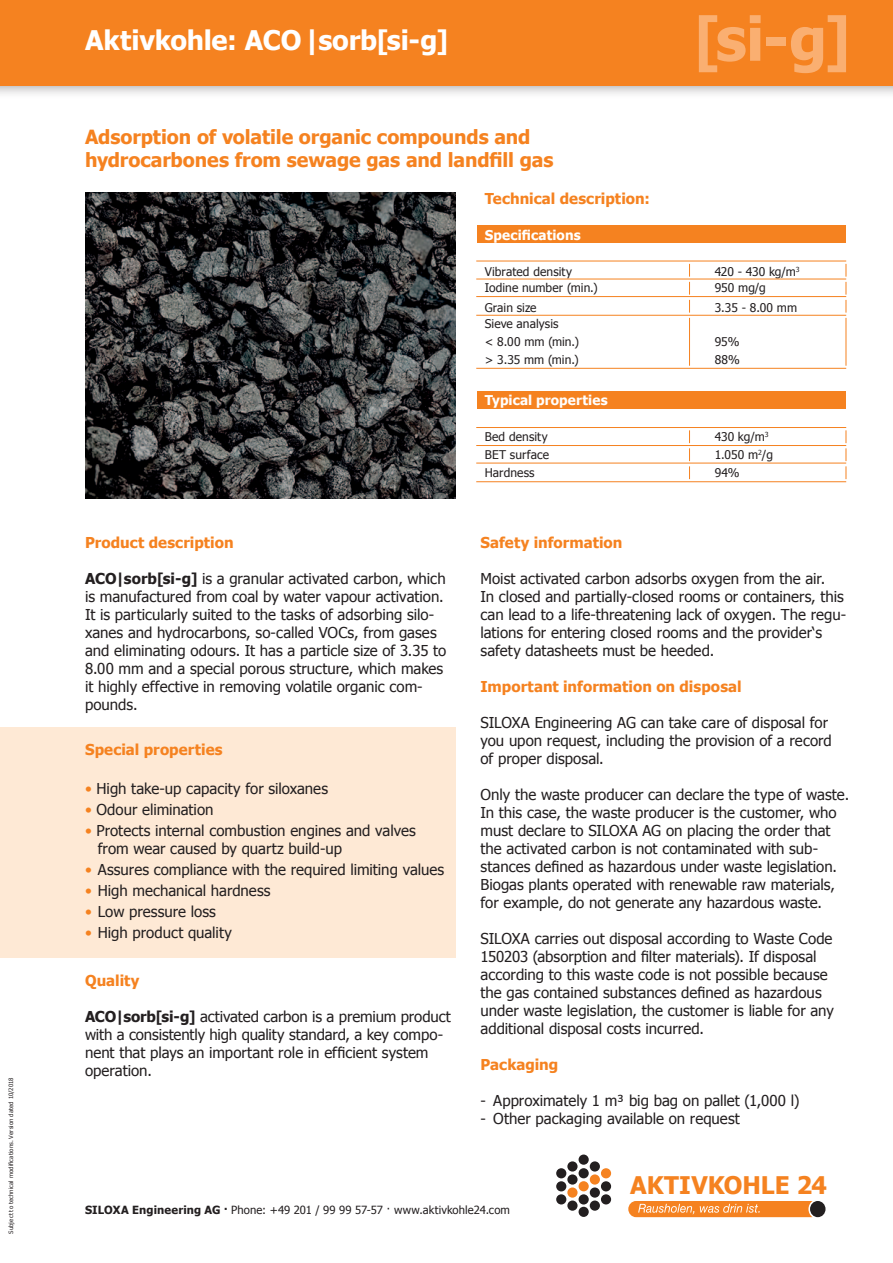
<style>
.page{position:relative;width:893px;height:1263px;background:#fff}
.page>*{position:absolute;margin:0;border:0;box-sizing:border-box;transform-origin:0 0}
.t1{font:700 60px "Tahoma";color:#faaf71}
.t2{font:700 27px "Tahoma";letter-spacing:-.01em;color:#fff}
.t3{font:700 24.3px "Tahoma";color:#f58220}
.t4{font:700 19.5px "Tahoma";letter-spacing:-.005em;color:#f58220}
.t5{font:15px/18px "Tahoma";color:#231f20}
.t6{font:700 15px "Tahoma";color:#f58220}
.t7{font:700 13.5px "Tahoma";letter-spacing:.01em;color:#fff}
.t8{font:12px "Tahoma";letter-spacing:.005em;color:#231f20}
.t9{font:11.25px "Tahoma";letter-spacing:.01em;color:#231f20}
.t10{font:6px "Tahoma";letter-spacing:.015em;color:#231f20}
.s1{font-weight:700}
.s2{color:#f58220}
</style>
<div class="page">
<div style="left:0;top:728px;width:455px;height:230px;background:#fee9d5"></div>
<img style="left:85px;top:192px;width:370px;height:306px">
<div style="left:0;top:0;width:893px;height:99px;background:#231f20;opacity:.55"></div>
<div style="left:0;top:0;width:893px;height:85px;background:#f58220"></div>
<div style="left:477px;top:225px;width:368px;height:18px;background:#f58220"></div>
<hr style="left:476px;top:261px;width:370px;height:1px;background:#f58220">
<hr style="left:476px;top:279px;width:370px;height:1px;background:#f58220">
<hr style="left:476px;top:315px;width:370px;height:1px;background:#f58220">
<hr style="left:476px;top:368px;width:370px;height:1px;background:#f58220">
<hr style="left:476px;top:296px;width:370px;height:1px;background:#f58220">
<hr style="left:689px;top:318px;width:1px;height:48px;background:#f58220">
<hr style="left:846px;top:318px;width:1px;height:48px;background:#f58220">
<svg style="left:689px;top:264px;width:1px;height:49px"></svg>
<svg style="left:846px;top:264px;width:1px;height:49px"></svg>
<svg style="left:689px;top:430px;width:1px;height:49px"></svg>
<div style="left:477px;top:391px;width:368px;height:18px;background:#f58220"></div>
<hr style="left:476px;top:427px;width:370px;height:1px;background:#f58220">
<hr style="left:476px;top:445px;width:370px;height:1px;background:#f58220">
<hr style="left:476px;top:481px;width:370px;height:1px;background:#f58220">
<hr style="left:476px;top:463px;width:370px;height:1px;background:#f58220">
<svg style="left:846px;top:430px;width:1px;height:49px"></svg>
<div style="left:556px;top:1194px;width:10px;height:10px;background:#231f20;border-radius:50%"></div>
<div style="left:556px;top:1181px;width:10px;height:10px;background:#231f20;border-radius:50%"></div>
<div style="left:556px;top:1168px;width:10px;height:10px;background:#231f20;border-radius:50%"></div>
<div style="left:567px;top:1200px;width:11px;height:11px;background:#231f20;border-radius:50%"></div>
<div style="left:567px;top:1187px;width:11px;height:11px;background:#f58220;border-radius:50%"></div>
<div style="left:567px;top:1174px;width:11px;height:10px;background:#231f20;border-radius:50%"></div>
<div style="left:567px;top:1161px;width:11px;height:10px;background:#231f20;border-radius:50%"></div>
<div style="left:579px;top:1207px;width:10px;height:10px;background:#231f20;border-radius:50%"></div>
<div style="left:579px;top:1194px;width:10px;height:10px;background:#231f20;border-radius:50%"></div>
<div style="left:579px;top:1181px;width:10px;height:10px;background:#f58220;border-radius:50%"></div>
<div style="left:579px;top:1168px;width:10px;height:10px;background:#231f20;border-radius:50%"></div>
<div style="left:579px;top:1154px;width:10px;height:11px;background:#231f20;border-radius:50%"></div>
<div style="left:590px;top:1200px;width:10px;height:11px;background:#231f20;border-radius:50%"></div>
<div style="left:590px;top:1187px;width:10px;height:11px;background:#231f20;border-radius:50%"></div>
<div style="left:590px;top:1174px;width:10px;height:10px;background:#f58220;border-radius:50%"></div>
<div style="left:590px;top:1161px;width:10px;height:10px;background:#231f20;border-radius:50%"></div>
<div style="left:601px;top:1194px;width:10px;height:10px;background:#231f20;border-radius:50%"></div>
<div style="left:601px;top:1181px;width:10px;height:10px;background:#231f20;border-radius:50%"></div>
<div style="left:601px;top:1168px;width:10px;height:10px;background:#f58220;border-radius:50%"></div>
<div style="left:810px;top:1201px;width:15px;height:16px;background:#231f20;border-radius:50%"></div>
<svg style="left:628px;top:1201px;width:185px;height:16px;background:#f48f3a"></svg>
<p class="t10" style="left:7px;top:1234px;width:157px;rotate:-90deg">Subject to technical modifications. Version dated 10/2018</p>
<p class="t2" style="left:85px;top:22px;width:365px">Aktivkohle: ACO|sorb[si-g]</p>
<p class="t4" style="left:85px;top:123px;width:447px">Adsorption of volatile organic compounds and</p>
<p class="t4" style="left:85px;top:147px;width:470px">hydrocarbones from sewage gas and landfill gas</p>
<p class="t1" style="left:694px;top:-3px;width:158px">[si-g]</p>
<p class="t6" style="left:85px;top:532px;width:150px">Product description</p>
<p class="t5" style="left:85px;top:569px;width:363px"><span class="s1">ACO|sorb[si-g]</span> is a granular activated carbon, which is manufactured from coal by water vapour activation.<br>It is particularly suited to the tasks of adsorbing silo&shy;xanes and hydrocarbons, so-called VOCs, from gases and eliminating odours. It has a particle size of 3.35 to 8.00 mm and a special porous structure, which makes it highly effective in removing volatile organic com&shy;pounds.</p>
<p class="t6" style="left:85px;top:739px;width:139px">Special properties</p>
<p class="t5" style="left:85px;top:779px;width:245px"><span class="s2">•</span> High take-up capacity for siloxanes</p>
<p class="t5" style="left:85px;top:800px;width:130px"><span class="s2">•</span> Odour elimination</p>
<p class="t5" style="left:85px;top:821px;width:332px"><span class="s2">•</span> Protects internal combustion engines and valves</p>
<p class="t5" style="left:98px;top:839px;width:246px">from wear caused by quartz build-up</p>
<p class="t5" style="left:85px;top:860px;width:361px"><span class="s2">•</span> Assures compliance with the required limiting values</p>
<p class="t5" style="left:85px;top:881px;width:187px"><span class="s2">•</span> High mechanical hardness</p>
<p class="t5" style="left:85px;top:902px;width:132px"><span class="s2">•</span> Low pressure loss</p>
<p class="t5" style="left:85px;top:923px;width:148px"><span class="s2">•</span> High product quality</p>
<p class="t6" style="left:85px;top:970px;width:56px">Quality</p>
<p class="t5" style="left:85px;top:1007px;width:367px"><span class="s1">ACO|sorb[si-g]</span> activated carbon is a premium product with a consistently high quality standard, a key compo&shy;nent that plays an important role in efficient system operation.</p>
<p class="t6" style="left:485px;top:188px;width:167px">Technical description:</p>
<p class="t7" style="left:485px;top:225px;width:98px">Specifications</p>
<p class="t8" style="left:485px;top:263px;width:89px">Vibrated density</p>
<p class="t8" style="left:715px;top:263px;width:86px">420 - 430 kg/m<sup>3</sup></p>
<p class="t8" style="left:485px;top:280px;width:114px">Iodine number (min.)</p>
<p class="t8" style="left:715px;top:280px;width:52px">950 mg/g</p>
<p class="t8" style="left:485px;top:299px;width:53px">Grain size</p>
<p class="t8" style="left:715px;top:299px;width:84px">3.35 - 8.00 mm</p>
<p class="t8" style="left:485px;top:316px;width:75px">Sieve analysis</p>
<p class="t8" style="left:485px;top:334px;width:96px">&lt; 8.00 mm (min.)</p>
<p class="t8" style="left:715px;top:334px;width:26px">95%</p>
<p class="t8" style="left:485px;top:352px;width:95px">&gt; 3.35 mm (min.)</p>
<p class="t8" style="left:715px;top:352px;width:26px">88%</p>
<p class="t7" style="left:485px;top:390px;width:124px">Typical properties</p>
<p class="t8" style="left:485px;top:428px;width:64px">Bed density</p>
<p class="t8" style="left:715px;top:428px;width:55px">430 kg/m<sup>3</sup></p>
<p class="t8" style="left:485px;top:446px;width:66px">BET surface</p>
<p class="t8" style="left:715px;top:446px;width:60px">1.050 m<sup>2</sup>/g</p>
<p class="t8" style="left:485px;top:464px;width:51px">Hardness</p>
<p class="t8" style="left:715px;top:464px;width:26px">94%</p>
<p class="t6" style="left:480px;top:532px;width:143px">Safety information</p>
<p class="t5" style="left:480px;top:569px;width:346px">Moist activated carbon adsorbs oxygen from the air.</p>
<p class="t5" style="left:480px;top:587px;width:367px">In closed and partially-closed rooms or containers, this can lead to a life-threatening lack of oxygen. The regu&shy;lations for entering closed rooms and the provider‘s safety datasheets must be heeded.</p>
<p class="t6" style="left:480px;top:676px;width:263px">Important information on disposal</p>
<p class="t5" style="left:480px;top:713px;width:353px">SILOXA Engineering AG can take care of disposal for you upon request, including the provision of a record</p>
<p class="t5" style="left:480px;top:749px;width:125px">of proper disposal.</p>
<p class="t5" style="left:480px;top:785px;width:370px">Only the waste producer can declare the type of waste.<br>In this case, the waste producer is the customer, who must declare to SILOXA AG on placing the order that the activated carbon is not contaminated with sub&shy;stances defined as hazardous under waste legislation.<br>Biogas plants operated with renewable raw materials, for example, do not generate any hazardous waste.</p>
<p class="t5" style="left:480px;top:929px;width:353px">SILOXA carries out disposal according to Waste Code<br>150203 (absorption and filter materials). If disposal</p>
<p class="t5" style="left:480px;top:965px;width:355px">according to this waste code is not possible because the gas contained substances defined as hazardous under waste legislation, the customer is liable for any additional disposal costs incurred.</p>
<p class="t6" style="left:480px;top:1054px;width:79px">Packaging</p>
<p class="t5" style="left:480px;top:1091px;width:321px">- Approximately 1 m³ big bag on pallet (1,000 l)</p>
<p class="t5" style="left:480px;top:1109px;width:261px">- Other packaging available on request</p>
<h3 class="t3" style="left:630px;top:1168px;width:198px">AKTIVKOHLE 24</h3>
<p class="t9" style="left:85px;top:1202px;width:426px"><span class="s1">SILOXA Engineering AG ·</span> Phone: +49 201 / 99 99 57-57 · www.aktivkohle24.com</p>
</div>
